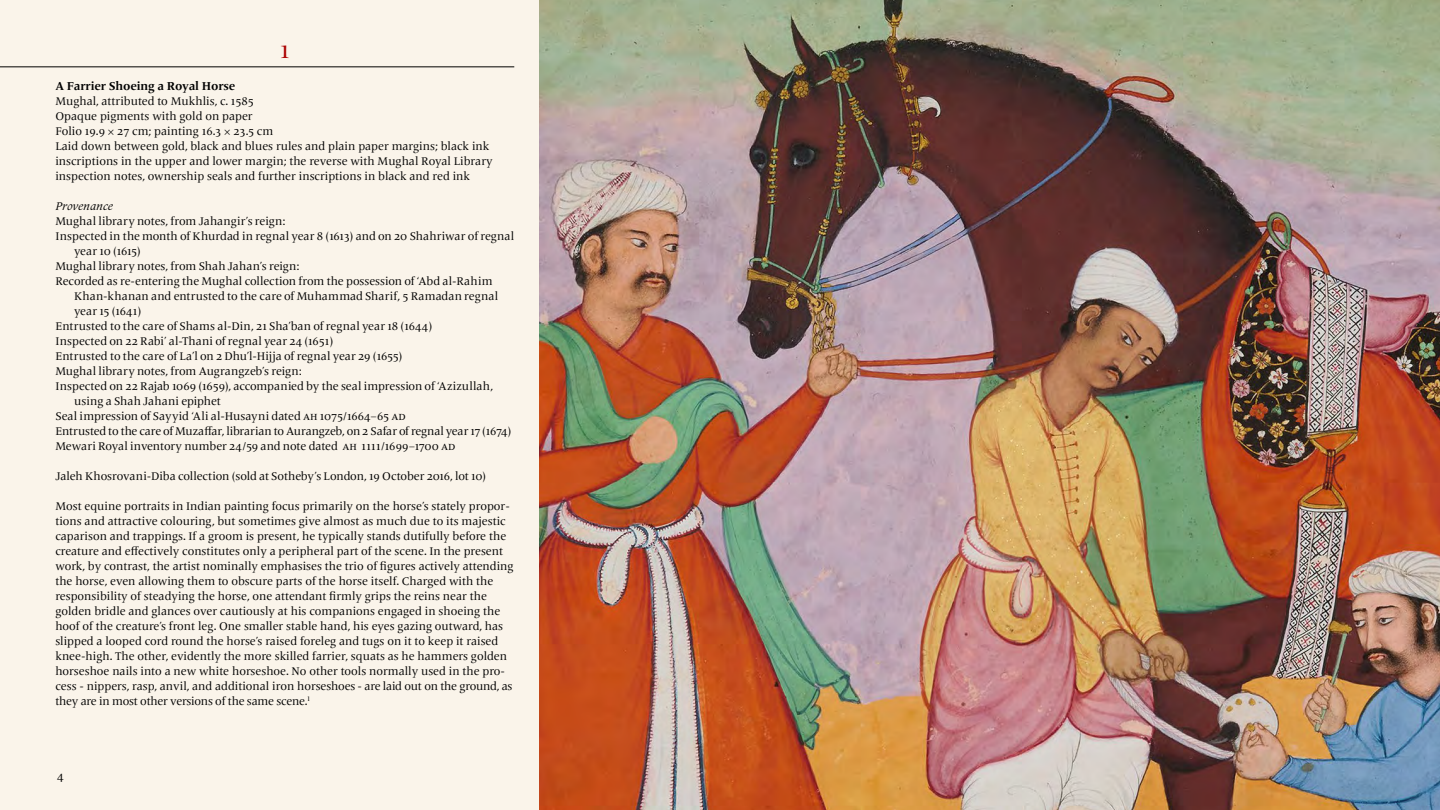
<style>
.page{position:relative;width:1440px;height:810px;background:#faf4ea}
.page>*{position:absolute;margin:0;border:0;box-sizing:border-box;transform-origin:0 0}
.t1{font:24px "Frutiger Serif LT Pro";color:#ac0000}
.t2{font:700 12px "Frutiger Serif LT Pro";letter-spacing:-.01em;color:#000}
.t3{font:12px "Frutiger Serif LT Pro";color:#000}
.t4{font:11.62px/15px "Frutiger Serif LT Pro";color:#000}
.t5{font:11.62px "Frutiger Serif LT Pro";letter-spacing:-.025em;color:#000}
.t6{font:11.62px "Frutiger Serif LT Pro";letter-spacing:-.02em;color:#000}
.t7{font:11.62px "Frutiger Serif LT Pro";letter-spacing:-.03em;color:#000}
.t8{font:italic 11.62px "Frutiger Serif LT Pro";color:#000}
</style>
<div class="page">
<hr style="left:0;top:67px;width:514px;height:1px;background:#000">
<img style="left:539px;top:0;width:901px;height:810px">
<h1 class="t1" style="left:280px;top:36px;width:11px">1</h1>
<p class="t2" style="left:55px;top:79px;width:182px">A Farrier Shoeing a Royal Horse</p>
<p class="t4" style="left:55px;top:94px;width:438px">Mughal, attributed to Mukhlis, c. 1585<br>Opaque pigments with gold on paper<br>Folio 19.9 × 27 cm; painting 16.3 × 23.5 cm<br>Laid down between gold, black and blues rules and plain paper margins; black ink inscriptions in the upper and lower margin; the reverse with Mughal Royal Library inspection notes, ownership seals and further inscriptions in black and red ink</p>
<p class="t8" style="left:55px;top:199px;width:59px">Provenance</p>
<p class="t4" style="left:55px;top:214px;width:232px">Mughal library notes, from Jahangir’s reign:</p>
<p class="t4" style="left:55px;top:229px;width:460px">Inspected in the month of Khurdad in regnal year 8 (1613) and on 20 Shahriwar of regnal</p>
<p class="t7" style="left:74px;top:244px;width:68px">year 10 (1615)</p>
<p class="t6" style="left:55px;top:259px;width:246px">Mughal library notes, from Shah Jahan’s reign:</p>
<p class="t4" style="left:55px;top:274px;width:439px">Recorded as re-entering the Mughal collection from the possession of ‘Abd al-Rahim</p>
<p class="t4" style="left:74px;top:289px;width:425px">Khan-khanan and entrusted to the care of Muhammad Sharif, 5 Ramadan regnal</p>
<p class="t4" style="left:74px;top:304px;width:69px">year 15 (1641)</p>
<p class="t4" style="left:55px;top:319px;width:378px">Entrusted to the care of Shams al-Din, 21 Sha’ban of regnal year 18 (1644)</p>
<p class="t4" style="left:55px;top:334px;width:279px">Inspected on 22 Rabi’ al-Thani of regnal year 24 (1651)</p>
<p class="t4" style="left:55px;top:349px;width:349px">Entrusted to the care of La’l on 2 Dhu’l-Hijja of regnal year 29 (1655)</p>
<p class="t4" style="left:55px;top:364px;width:248px">Mughal library notes, from Augrangzeb’s reign:</p>
<p class="t4" style="left:55px;top:379px;width:439px">Inspected on 22 Rajab 1069 (1659), accompanied by the seal impression of ‘Azizullah,</p>
<p class="t4" style="left:74px;top:394px;width:148px">using a Shah Jahani epiphet</p>
<p class="t4" style="left:55px;top:409px;width:345px">Seal impression of Sayyid ‘Ali al-Husayni dated ah 1075/1664–65 AD</p>
<p class="t5" style="left:55px;top:424px;width:457px">Entrusted to the care of Muzaffar, librarian to Aurangzeb, on 2 Safar of regnal year 17 (1674)</p>
<p class="t4" style="left:55px;top:439px;width:394px">Mewari Royal inventory number 24/59 and note dated AH 1111/1699–1700 AD</p>
<p class="t4" style="left:55px;top:469px;width:432px">Jaleh Khosrovani-Diba collection (sold at Sotheby’s London, 19 October 2016, lot 10)</p>
<p class="t4" style="left:55px;top:499px;width:460px">Most equine portraits in Indian painting focus primarily on the horse’s stately propor&shy;tions and attractive colouring, but sometimes give almost as much due to its majestic caparison and trappings. If a groom is present, he typically stands dutifully before the creature and effectively constitutes only a peripheral part of the scene. In the present work, by contrast, the artist nominally emphasises the trio of figures actively attending the horse, even allowing them to obscure parts of the horse itself. Charged with the responsibility of steadying the horse, one attendant firmly grips the reins near the golden bridle and glances over cautiously at his companions engaged in shoeing the hoof of the creature’s front leg. One smaller stable hand, his eyes gazing outward, has slipped a looped cord round the horse’s raised foreleg and tugs on it to keep it raised knee-high. The other, evidently the more skilled farrier, squats as he hammers golden horseshoe nails into a new white horseshoe. No other tools normally used in the pro&shy;cess - nippers, rasp, anvil, and additional iron horseshoes - are laid out on the ground, as they are in most other versions of the same scene.<sup>1</sup></p>
<p class="t3" style="left:57px;top:769px;width:8px">4</p>
</div>
